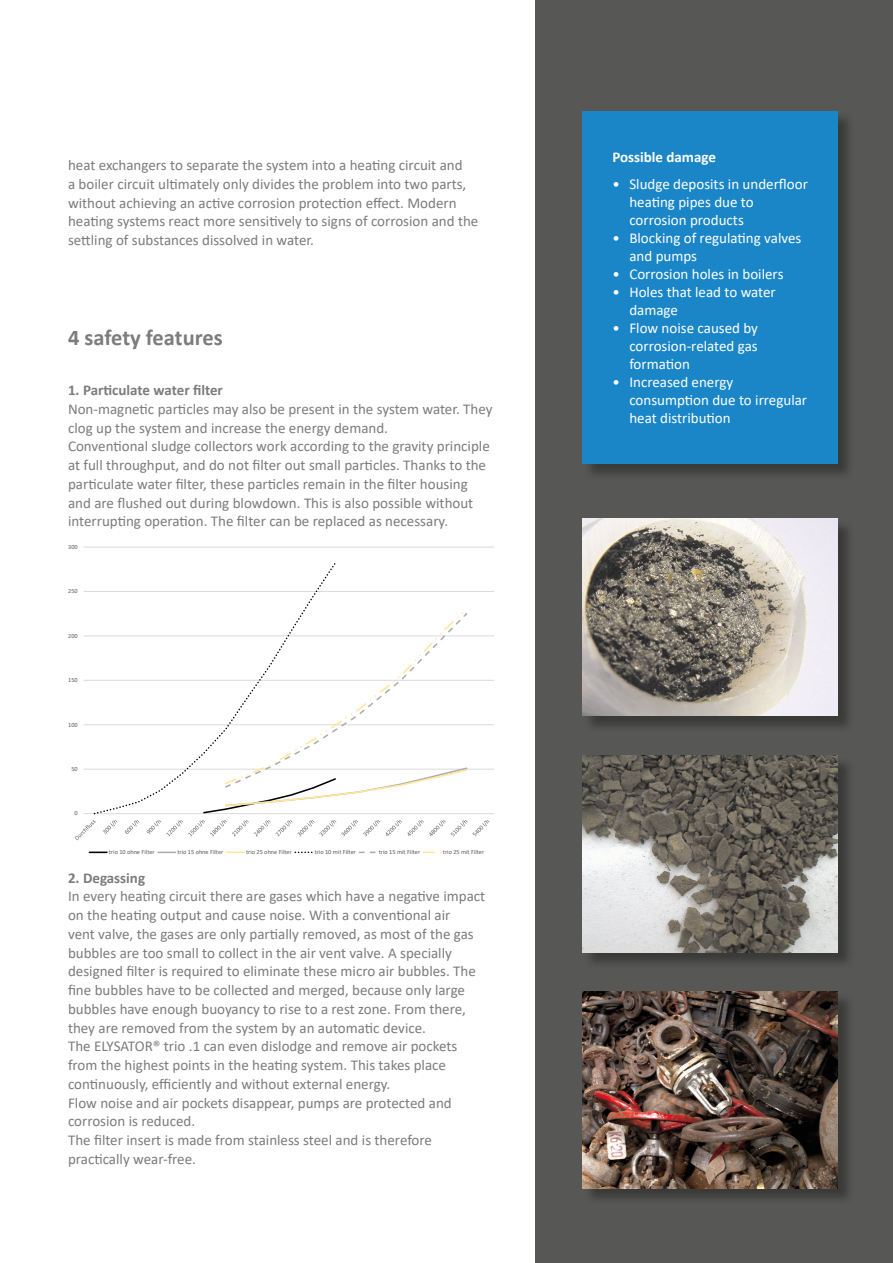
<style>
.page{position:relative;width:893px;height:1263px;background:#fff}
.page>*{position:absolute;margin:0;border:0;box-sizing:border-box;transform-origin:0 0}
.ELY-_Fließtext__Head{font:700 22.5px "Calibri";letter-spacing:-.005em;color:#7c7c7c}
.ELY_-_Fließtext{font:15px/18.8px "Calibri";color:#7c7c7c}
.ELY_-_Fließtext__Hea{font:15px/18.8px "Calibri";color:#7c7c7c}
.t1{font:15px/18px "Calibri";color:#fff}
.ELY_-_Fließtext__Hea-2{font:700 15px "Calibri";color:#7c7c7c}
.t2{font:700 15px "Calibri";color:#fff}
.t3{font:6.3px "Calibri";color:#5b5a5a}
</style>
<div class="page">
<div style="left:536px;top:0;width:357px;height:1263px;background:#575756"></div>
<div style="left:583px;top:519px;width:272px;height:214px;background:#1d1d1b;opacity:.5"></div>
<img style="left:583px;top:519px;width:255px;height:197px">
<div style="left:583px;top:756px;width:272px;height:214px;background:#1d1d1b;opacity:.5"></div>
<img style="left:583px;top:755px;width:255px;height:197px">
<div style="left:583px;top:992px;width:272px;height:213px;background:#1d1d1b;opacity:.5"></div>
<img style="left:583px;top:991px;width:255px;height:197px">
<div style="left:583px;top:111px;width:272px;height:370px;background:#1d1d1b;opacity:.5"></div>
<div style="left:583px;top:111px;width:255px;height:352px;background:#1a86c8"></div>
<svg style="left:74px;top:546px;width:419px;height:308px"></svg>
<p class="ELY_-_Fließtext" style="left:68px;top:155px;width:412px">heat exchangers to separate the system into a heating circuit and<br>a boiler circuit ultimately only divides the problem into two parts, without achieving an active corrosion protection effect. Modern heating systems react more sensitively to signs of corrosion and the settling of substances dissolved in water.</p>
<p class="ELY-_Fließtext__Head" style="left:68px;top:322px;width:156px">4 safety features</p>
<p class="ELY_-_Fließtext__Hea-2" style="left:68px;top:379px;width:156px">1. Particulate water filter</p>
<p class="ELY_-_Fließtext__Hea" style="left:68px;top:399px;width:426px">Non-magnetic particles may also be present in the system water. They clog up the system and increase the energy demand.<br>Conventional sludge collectors work according to the gravity principle at full throughput, and do not filter out small particles. Thanks to the particulate water filter, these particles remain in the filter housing and are flushed out during blowdown. This is also possible without interrupting operation. The filter can be replaced as necessary.</p>
<p class="t3" style="left:68px;top:542px;width:11px">300</p>
<p class="t3" style="left:68px;top:587px;width:11px">250</p>
<p class="t3" style="left:68px;top:631px;width:11px">200</p>
<p class="t3" style="left:68px;top:676px;width:11px">150</p>
<p class="t3" style="left:68px;top:720px;width:11px">100</p>
<p class="t3" style="left:71px;top:764px;width:8px">50</p>
<p class="t3" style="left:75px;top:809px;width:5px">0</p>
<p class="t3" style="left:109px;top:848px;width:47px">trio 10 ohne Filter</p>
<p class="t3" style="left:177px;top:848px;width:47px">trio 15 ohne Filter</p>
<p class="t3" style="left:246px;top:848px;width:47px">trio 25 ohne Filter</p>
<p class="t3" style="left:315px;top:848px;width:43px">trio 10 mit Filter</p>
<p class="t3" style="left:379px;top:848px;width:43px">trio 15 mit Filter</p>
<p class="t3" style="left:443px;top:848px;width:43px">trio 25 mit Filter</p>
<p class="ELY_-_Fließtext__Hea-2" style="left:68px;top:867px;width:79px">2. Degassing</p>
<p class="ELY_-_Fließtext" style="left:68px;top:887px;width:419px">In every heating circuit there are gases which have a negative impact on the heating output and cause noise. With a conventional air<br>vent valve, the gases are only partially removed, as most of the gas bubbles are too small to collect in the air vent valve. A specially designed filter is required to eliminate these micro air bubbles. The fine bubbles have to be collected and merged, because only large bubbles have enough buoyancy to rise to a rest zone. From there, they are removed from the system by an automatic device.<br>The ELYSATOR® trio .1 can even dislodge and remove air pockets from the highest points in the heating system. This takes place continuously, efficiently and without external energy.<br>Flow noise and air pockets disappear, pumps are protected and corrosion is reduced.<br>The filter insert is made from stainless steel and is therefore practically wear-free.</p>
<p class="t2" style="left:612px;top:147px;width:105px">Possible damage</p>
<p class="t1" style="left:629px;top:175px;width:180px;text-indent:-17px">• Sludge deposits in underfloor heating pipes due to corrosion products</p>
<p class="t1" style="left:629px;top:229px;width:174px;text-indent:-17px">• Blocking of regulating valves and pumps</p>
<p class="t1" style="left:612px;top:265px;width:173px">• Corrosion holes in boilers</p>
<p class="t1" style="left:629px;top:283px;width:148px;text-indent:-17px">• Holes that lead to water damage</p>
<p class="t1" style="left:629px;top:319px;width:130px;text-align:justify;text-indent:-17px">• Flow noise caused by corrosion-related gas formation</p>
<p class="t1" style="left:629px;top:373px;width:179px;text-indent:-17px">• Increased energy consumption due to irregular heat distribution</p>
</div>
